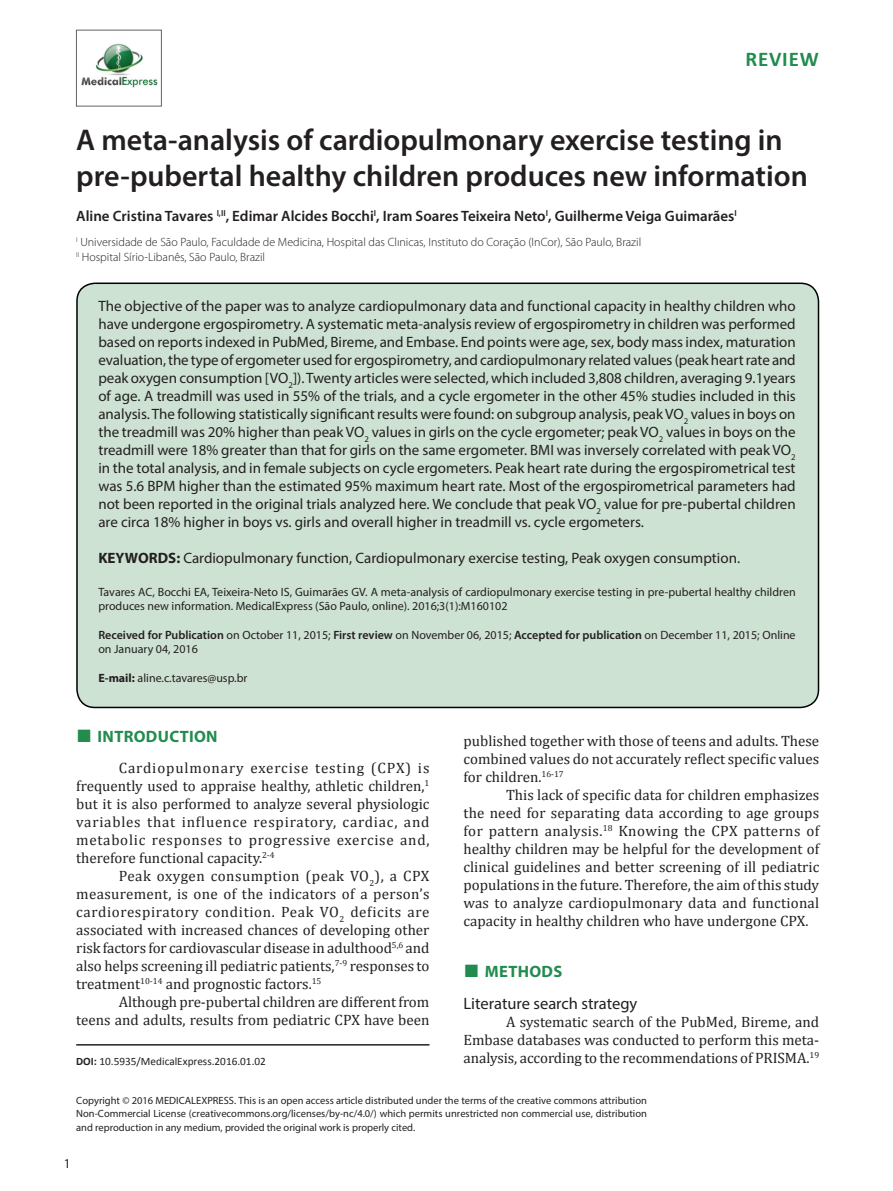
<style>
.page{position:relative;width:893px;height:1191px;background:#fff}
.page>*{position:absolute;margin:0;border:0;box-sizing:border-box;transform-origin:0 0}
.Título{font:600 30px/36px "Myriad Pro";color:#231f20}
.Gravata{font:700 21px "Calibri";letter-spacing:.04em;color:#228c4f}
.Negrito{font:16.5px "Myriad Pro";color:#231f20}
.Intertítulo{font:700 16.5px "Myriad Pro";letter-spacing:.02em;color:#228c4f}
.Descriptors{font:15px/18px "Myriad Pro";color:#231f20;text-align:justify}
.Texto{font:15px/18px "Cambria";color:#231f20;text-align:justify}
.Autor{font:600 15px "Myriad Pro";color:#231f20}
.t1{font:13.5px "Myriad Pro";color:#231f20}
.Correspondencia{font:12px/14.4px "Myriad Pro";color:#231f20}
.Instituição{font:300 12px "Myriad Pro";color:#231f20}
.Rodapé{font:11.25px "Calibri";color:#231f20}
.Instituição-2{font:10.5px/13.4px "Myriad Pro";color:#231f20;text-align:justify}
.s1{font-weight:700}
.s2{font-weight:600}
.s3{font-family:"Times New Roman";font-size:26.7px}
</style>
<div class="page">
<hr style="left:76px;top:1044px;width:353px;height:1px;background:#231f20">
<img style="left:81px;top:43px;width:77px;height:45px">
<div style="left:76px;top:30px;width:86px;height:76px;border:1px solid #636366"></div>
<div style="left:77px;top:283px;width:741px;height:424px;background:#cee2d3;border-radius:18px"></div>
<div style="left:76px;top:282px;width:743px;height:426px;border:2px solid #000;border-radius:18px"></div>
<p class="Gravata" style="left:745px;top:45px;width:75px">REVIEW</p>
<p class="Título" style="left:76px;top:121px;width:733px">A meta-analysis of cardiopulmonary exercise testing in pre-pubertal healthy children produces new information</p>
<p class="Autor" style="left:76px;top:206px;width:662px">Aline Cristina Tavares <sup>I,II</sup>, Edimar Alcides Bocchi<sup>I</sup>, Iram Soares Teixeira Neto<sup>I</sup>, Guilherme Veiga Guimarães<sup>I</sup></p>
<p class="Instituição" style="left:76px;top:235px;width:566px"><sup>I</sup> Universidade de São Paulo, Faculdade de Medicina, Hospital das Clınicas, Instituto do Coração (InCor), São Paulo, Brazil</p>
<p class="Instituição" style="left:76px;top:250px;width:190px"><sup>II</sup> Hospital Sírio-Libanês, São Paulo, Brazil</p>
<p class="Descriptors" style="left:98px;top:297px;width:699px">The objective of the paper was to analyze cardiopulmonary data and functional capacity in healthy children who have undergone ergospirometry. A systematic meta-analysis review of ergospirometry in children was performed based on reports indexed in PubMed, Bireme, and Embase. End points were age, sex, body mass index, maturation evaluation, the type of ergometer used for ergospirometry, and cardiopulmonary related values (peak heart rate and peak oxygen consumption [VO<sub>2</sub>]). Twenty articles were selected, which included 3,808 children, averaging 9.1years of age. A treadmill was used in 55% of the trials, and a cycle ergometer in the other 45% studies included in this analysis. The following statistically significant results were found: on subgroup analysis, peak VO<sub>2</sub> values in boys on the treadmill was 20% higher than peak VO<sub>2</sub> values in girls on the cycle ergometer; peak VO<sub>2</sub> values in boys on the treadmill were 18% greater than that for girls on the same ergometer. BMI was inversely correlated with peak VO<sub>2 </sub>in the total analysis, and in female subjects on cycle ergometers. Peak heart rate during the ergospirometrical test was 5.6 BPM higher than the estimated 95% maximum heart rate. Most of the ergospirometrical parameters had not been reported in the original trials analyzed here. We conclude that peak VO<sub>2</sub> value for pre-pubertal children are circa 18% higher in boys vs. girls and overall higher in treadmill vs. cycle ergometers.</p>
<p class="Descriptors" style="left:98px;top:549px;width:643px"><span class="s1">KEYWORDS:</span> Cardiopulmonary function, Cardiopulmonary exercise testing, Peak oxygen consumption.</p>
<p class="Correspondencia" style="left:98px;top:584px;width:699px">Tavares AC, Bocchi EA, Teixeira-Neto IS, Guimarães GV. A meta-analysis of cardiopulmonary exercise testing in pre-pubertal healthy children produces new information. MedicalExpress (São Paulo, online). 2016;3(1):M160102</p>
<p class="Correspondencia" style="left:98px;top:627px;width:699px"><span class="s2">Received for Publication</span> on October 11, 2015; <span class="s2">First review</span> on November 06, 2015; <span class="s2">Accepted for publication</span> on December 11, 2015; Online on January 04, 2016</p>
<p class="Correspondencia" style="left:98px;top:670px;width:151px"><span class="s1">E-mail:</span> aline.c.tavares@usp.br</p>
<p class="Intertítulo" style="left:76px;top:726px;width:143px"><span class="s3">■</span> INTRODUCTION</p>
<p class="Texto" style="left:76px;top:759px;width:355px;text-indent:43px">Cardiopulmonary exercise testing (CPX) is frequently used to appraise healthy, athletic children,<sup>1 </sup>but it is also performed to analyze several physiologic variables that influence respiratory, cardiac, and metabolic responses to progressive exercise and, therefore functional capacity.<sup>2-4</sup></p>
<p class="Texto" style="left:76px;top:867px;width:355px;text-indent:43px">Peak oxygen consumption (peak VO<sub>2</sub>), a CPX measurement, is one of the indicators of a person’s cardiorespiratory condition. Peak VO<sub>2</sub> deficits are associated with increased chances of developing other risk factors for cardiovascular disease in adulthood<sup>5,6</sup> and also helps screening ill pediatric patients,<sup>7-9</sup> responses to treatment<sup>10-14</sup> and prognostic factors.<sup>15</sup></p>
<p class="Texto" style="left:76px;top:993px;width:355px;text-align:right">Although pre-pubertal children are different from<br>teens and adults, results from pediatric CPX have been</p>
<p class="Rodapé" style="left:76px;top:1053px;width:191px"><span class="s1">DOI:</span> 10.5935/MedicalExpress.2016.01.02</p>
<p class="Texto" style="left:464px;top:731px;width:357px">published together with those of teens and adults. These combined values do not accurately reflect specific values for children.<sup>16-17</sup></p>
<p class="Texto" style="left:464px;top:785px;width:357px;text-indent:43px">This lack of specific data for children emphasizes the need for separating data according to age groups for pattern analysis.<sup>18</sup> Knowing the CPX patterns of healthy children may be helpful for the development of clinical guidelines and better screening of ill pediatric populations in the future. Therefore, the aim of this study was to analyze cardiopulmonary data and functional capacity in healthy children who have undergone CPX.</p>
<p class="Intertítulo" style="left:464px;top:960px;width:100px"><span class="s3">■</span> METHODS</p>
<p class="Negrito" style="left:463px;top:993px;width:175px">Literature search strategy</p>
<p class="Texto" style="left:464px;top:1013px;width:357px;text-indent:43px">A systematic search of the PubMed, Bireme, and Embase databases was conducted to perform this meta&shy;analysis, according to the recommendations of PRISMA.<sup>19</sup></p>
<p class="Instituição-2" style="left:76px;top:1093px;width:572px">Copyright © 2016 MEDICALEXPRESS. This is an open access article distributed under the terms of the creative commons attribution Non-Commercial License (creativecommons.org/licenses/by-nc/4.0/) which permits unrestricted non commercial use, distribution and reproduction in any medium, provided the original work is properly cited.</p>
<p class="t1" style="left:64px;top:1155px;width:8px">1</p>
</div>
